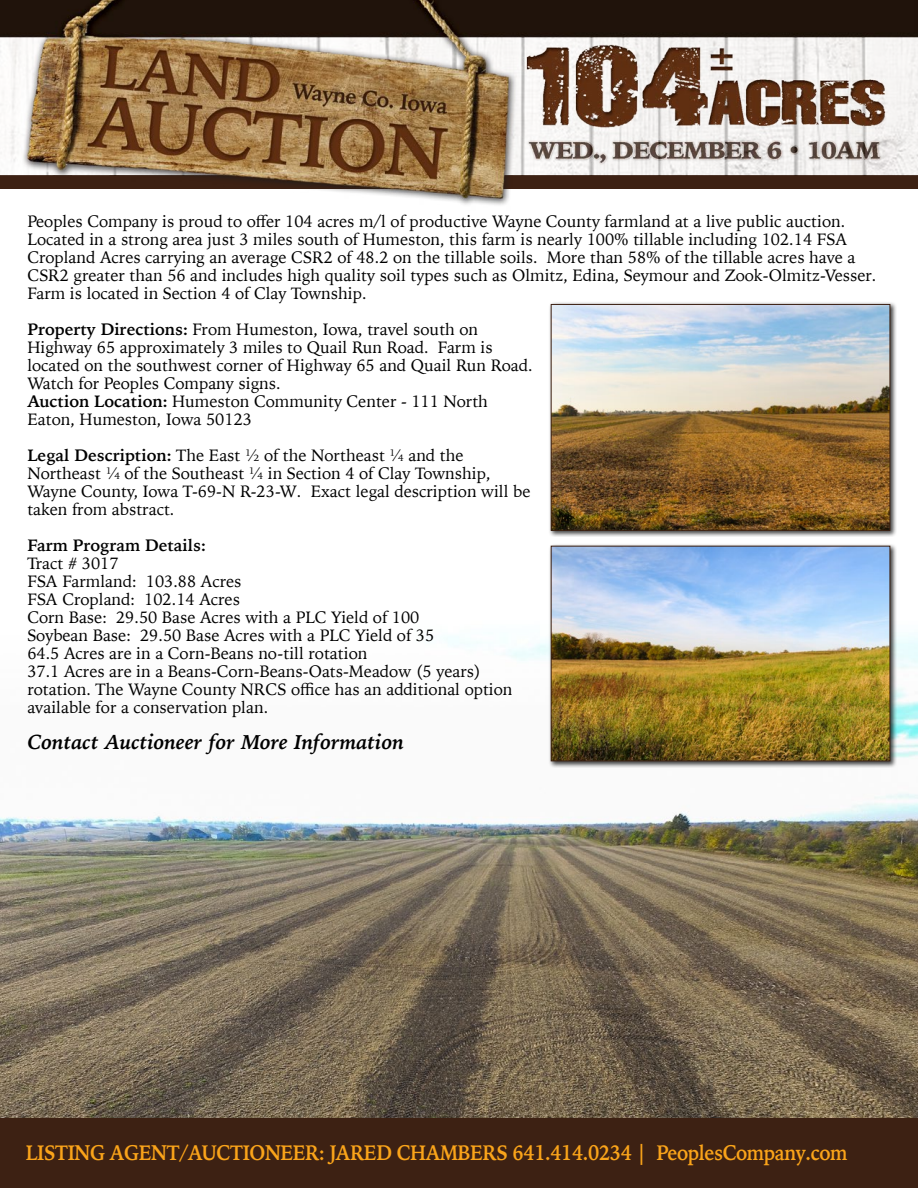
<style>
.page{position:relative;width:918px;height:1188px;background:#fff}
.page>*{position:absolute;margin:0;border:0;box-sizing:border-box;transform-origin:0 0}
.t1{font:700 21px "Iowan Old Style";letter-spacing:-.02em;color:#faa41a;scale:.9 1}
.t2{font:italic 700 21px "Iowan Old Style";color:#000}
.t3{font:16.5px/18px "Iowan Old Style";color:#000}
.t4{font:700 16.5px "Iowan Old Style";color:#000}
.s1{font-weight:700}
</style>
<div class="page">
<img style="left:0;top:634px;width:918px;height:485px">
<div style="left:0;top:1119px;width:918px;height:69px;background:#3d2113"></div>
<div style="left:548px;top:301px;width:349px;height:236px;background:#000;opacity:.75"></div>
<img style="left:553px;top:306px;width:335px;height:223px">
<div style="left:551px;top:304px;width:339px;height:227px;border:1px solid #3d2113"></div>
<div style="left:548px;top:543px;width:349px;height:225px;background:#000;opacity:.75"></div>
<img style="left:553px;top:548px;width:335px;height:211px">
<div style="left:551px;top:546px;width:339px;height:215px;border:1px solid #3d2113"></div>
<img style="left:0;top:0;width:918px;height:205px">
<p class="t3" style="left:27px;top:212px;width:851px">Peoples Company is proud to offer 104 acres m/l of productive Wayne County farmland at a live public auction.<br>Located in a strong area just 3 miles south of Humeston, this farm is nearly 100% tillable including 102.14 FSA Cropland Acres carrying an average CSR2 of 48.2 on the tillable soils. More than 58% of the tillable acres have a CSR2 greater than 56 and includes high quality soil types such as Olmitz, Edina, Seymour and Zook-Olmitz-Vesser.<br>Farm is located in Section 4 of Clay Township.</p>
<p class="t3" style="left:27px;top:320px;width:507px"><span class="s1">Property Directions:</span> From Humeston, Iowa, travel south on Highway 65 approximately 3 miles to Quail Run Road. Farm is located on the southwest corner of Highway 65 and Quail Run Road.<br>Watch for Peoples Company signs.<br><span class="s1">Auction Location:</span> Humeston Community Center - 111 North Eaton, Humeston, Iowa 50123</p>
<p class="t3" style="left:27px;top:446px;width:505px"><span class="s1">Legal Description:</span> The East ½ of the Northeast ¼ and the Northeast ¼ of the Southeast ¼ in Section 4 of Clay Township, Wayne County, Iowa T-69-N R-23-W. Exact legal description will be taken from abstract.</p>
<p class="t4" style="left:27px;top:530px;width:180px">Farm Program Details:</p>
<p class="t3" style="left:27px;top:554px;width:487px">Tract # 3017<br>FSA Farmland: 103.88 Acres<br>FSA Cropland: 102.14 Acres<br>Corn Base: 29.50 Base Acres with a PLC Yield of 100<br>Soybean Base: 29.50 Base Acres with a PLC Yield of 35<br>64.5 Acres are in a Corn-Beans no-till rotation<br>37.1 Acres are in a Beans-Corn-Beans-Oats-Meadow (5 years) rotation. The Wayne County NRCS office has an additional option available for a conservation plan.</p>
<p class="t2" style="left:27px;top:723px;width:378px">Contact Auctioneer for More Information</p>
<p class="t1" style="left:26px;top:1133px;width:915px">LISTING AGENT/AUCTIONEER: JARED CHAMBERS 641.414.0234 | PeoplesCompany.com</p>
</div>
